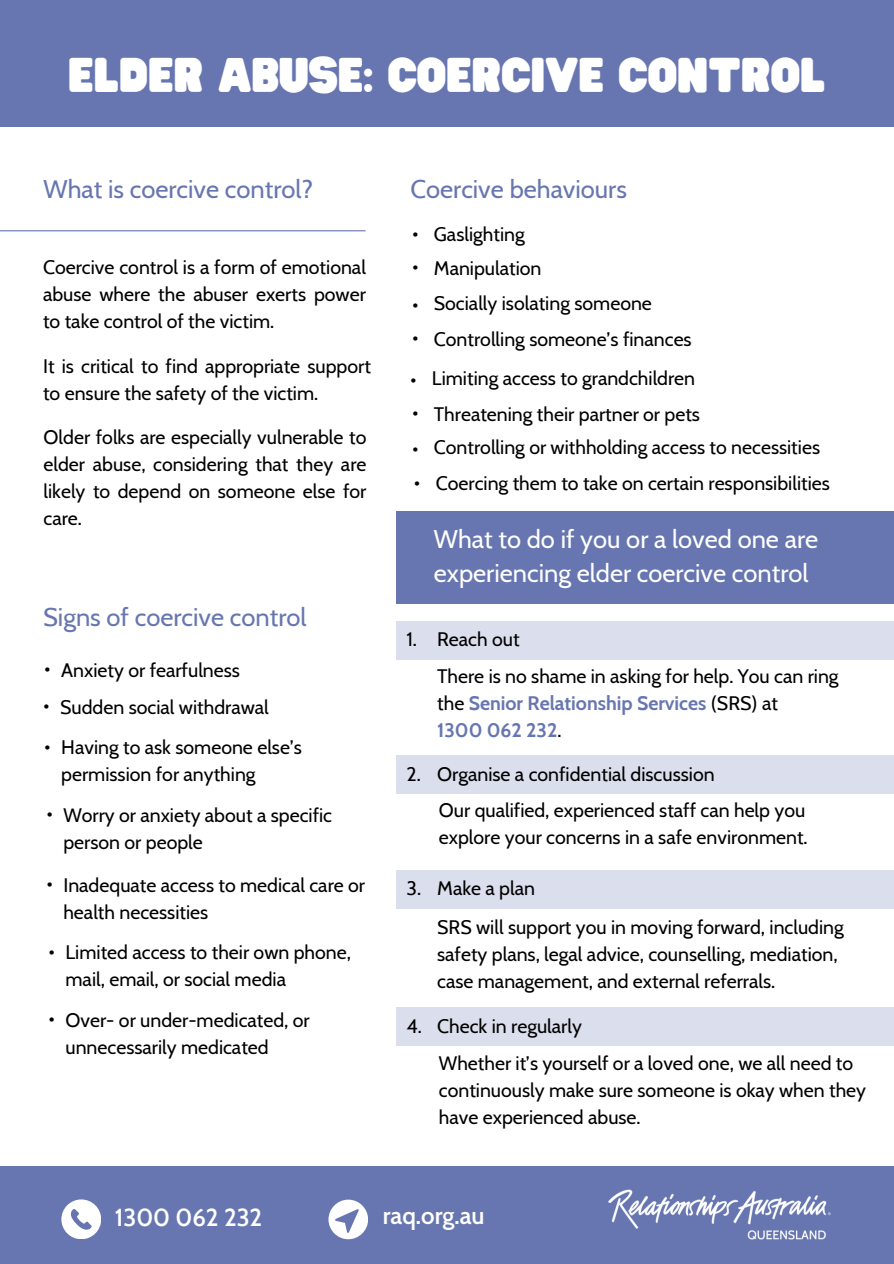
<style>
.page{position:relative;width:894px;height:1264px;background:#fff}
.page>*{position:absolute;margin:0;border:0;box-sizing:border-box;transform-origin:0 0}
.t1{font:42.75px "Hitand Run";color:#fff}
.t2{font:25.5px "Cabin";color:#6776b0}
.t3{font:25.5px/34.8px "Cabin";color:#fff}
.t4{font:600 24px "Cabin";color:#fff}
.t5{font:19.5px/27px "Cabin";color:#000}
.t6{font:700 19.5px "Cabin";color:#6776b0}
.s1{font-weight:700;color:#6776b0}
.s2{font-weight:400;color:#000}
</style>
<div class="page">
<div style="left:0;top:0;width:893px;height:127px;background:#6776b0"></div>
<hr style="left:0;top:230px;width:365px;height:1px;background:#6776b0">
<div style="left:0;top:1165px;width:893px;height:98px;background:#6776b0"></div>
<svg style="left:61px;top:1199px;width:40px;height:39px"></svg>
<svg style="left:328px;top:1199px;width:40px;height:39px"></svg>
<img style="left:608px;top:1189px;width:223px;height:51px">
<div style="left:396px;top:511px;width:497px;height:92px;background:#6776b0"></div>
<div style="left:396px;top:620px;width:497px;height:39px;background:#dbdeec"></div>
<div style="left:396px;top:755px;width:497px;height:38px;background:#dbdeec"></div>
<div style="left:396px;top:870px;width:497px;height:39px;background:#dbdeec"></div>
<div style="left:396px;top:1007px;width:497px;height:39px;background:#dbdeec"></div>
<p class="t1" style="left:68px;top:51px;width:758px">ELDER ABUSE: COERCIVE CONTROL</p>
<p class="t2" style="left:44px;top:173px;width:271px">What is coercive control?</p>
<p class="t5" style="left:43px;top:254px;width:324px;text-align:justify">Coercive control is a form of emotional abuse where the abuser exerts power to take control of the victim.</p>
<p class="t5" style="left:43px;top:352px;width:329px">It is critical to find appropriate support to ensure the safety of the victim.</p>
<p class="t5" style="left:44px;top:423px;width:324px;text-align:justify">Older folks are especially vulnerable to elder abuse, considering that they are likely to depend on someone else for care.</p>
<p class="t2" style="left:43px;top:601px;width:265px">Signs of coercive control</p>
<p class="t5" style="left:45px;top:655px;width:7px">•</p>
<p class="t5" style="left:61px;top:656px;width:180px">Anxiety or fearfulness</p>
<p class="t5" style="left:44px;top:691px;width:7px">•</p>
<p class="t5" style="left:60px;top:693px;width:210px">Sudden social withdrawal</p>
<p class="t5" style="left:61px;top:734px;width:242px">Having to ask someone else’s permission for anything</p>
<p class="t5" style="left:45px;top:732px;width:7px">•</p>
<p class="t5" style="left:47px;top:799px;width:7px">•</p>
<p class="t5" style="left:47px;top:869px;width:7px">•</p>
<p class="t5" style="left:63px;top:801px;width:270px">Worry or anxiety about a specific person or people</p>
<p class="t5" style="left:63px;top:871px;width:303px">Inadequate access to medical care or health necessities</p>
<p class="t5" style="left:49px;top:937px;width:7px">•</p>
<p class="t5" style="left:49px;top:1004px;width:7px">•</p>
<p class="t5" style="left:65px;top:939px;width:287px">Limited access to their own phone, mail, email, or social media</p>
<p class="t5" style="left:65px;top:1006px;width:246px">Over- or under-medicated, or unnecessarily medicated</p>
<p class="t2" style="left:410px;top:173px;width:218px">Coercive behaviours</p>
<p class="t5" style="left:434px;top:221px;width:92px">Gaslighting</p>
<p class="t5" style="left:434px;top:254px;width:109px">Manipulation</p>
<p class="t5" style="left:434px;top:289px;width:219px">Socially isolating someone</p>
<p class="t5" style="left:412px;top:219px;width:7px">•</p>
<p class="t5" style="left:412px;top:252px;width:7px">•</p>
<p class="t5" style="left:412px;top:291px;width:7px">•</p>
<p class="t5" style="left:412px;top:324px;width:7px">•</p>
<p class="t5" style="left:434px;top:326px;width:259px">Controlling someone’s finances</p>
<p class="t5" style="left:410px;top:365px;width:7px">•</p>
<p class="t5" style="left:432px;top:364px;width:265px">Limiting access to grandchildren</p>
<p class="t5" style="left:412px;top:399px;width:7px">•</p>
<p class="t5" style="left:434px;top:400px;width:267px">Threatening their partner or pets</p>
<p class="t5" style="left:412px;top:435px;width:7px">•</p>
<p class="t5" style="left:434px;top:434px;width:387px">Controlling or withholding access to necessities</p>
<p class="t5" style="left:414px;top:468px;width:7px">•</p>
<p class="t5" style="left:435px;top:470px;width:395px">Coercing them to take on certain responsibilities</p>
<p class="t3" style="left:434px;top:521px;width:385px">What to do if you or a loved one are experiencing elder coercive control</p>
<p class="t5" style="left:406px;top:625px;width:12px">1.</p>
<p class="t5" style="left:437px;top:625px;width:84px">Reach out</p>
<p class="t5" style="left:437px;top:662px;width:403px">There is no shame in asking for help. You can ring the <span class="s1">Senior Relationship Services</span> (SRS) at</p>
<p class="t6" style="left:437px;top:718px;width:126px">1300 062 232<span class="s2">.</span></p>
<p class="t5" style="left:406px;top:760px;width:16px">2.</p>
<p class="t5" style="left:437px;top:760px;width:279px">Organise a confidential discussion</p>
<p class="t5" style="left:439px;top:797px;width:370px">Our qualified, experienced staff can help you explore your concerns in a safe environment.</p>
<p class="t5" style="left:406px;top:875px;width:16px">3.</p>
<p class="t5" style="left:437px;top:875px;width:99px">Make a plan</p>
<p class="t5" style="left:437px;top:913px;width:408px">SRS will support you in moving forward, including safety plans, legal advice, counselling, mediation, case management, and external referrals.</p>
<p class="t5" style="left:406px;top:1012px;width:17px">4.</p>
<p class="t5" style="left:437px;top:1012px;width:146px">Check in regularly</p>
<p class="t5" style="left:439px;top:1049px;width:428px">Whether it’s yourself or a loved one, we all need to continuously make sure someone is okay when they have experienced abuse.</p>
<p class="t4" style="left:115px;top:1202px;width:149px">1300 062 232</p>
<p class="t4" style="left:382px;top:1200px;width:103px">raq.org.au</p>
</div>
